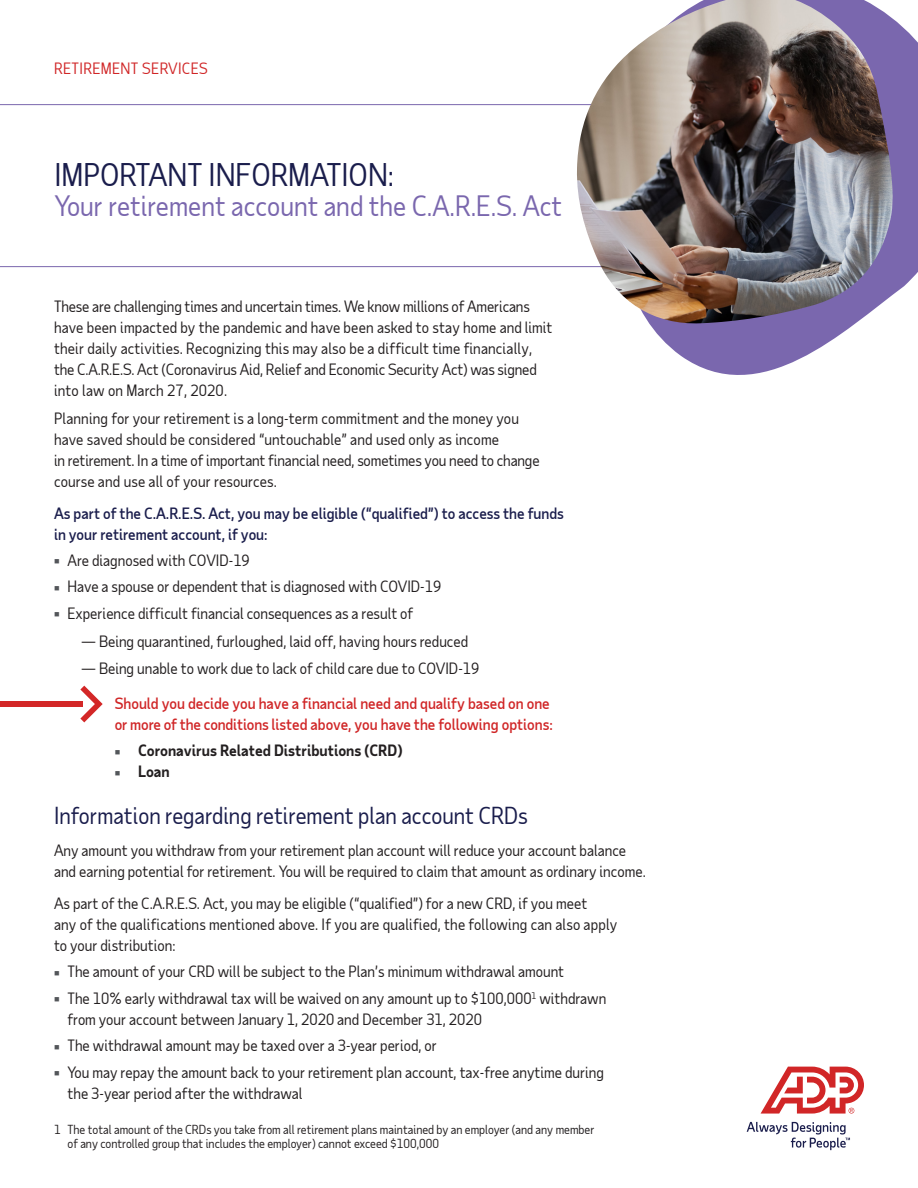
<style>
.page{position:relative;width:918px;height:1188px;background:#fff}
.page>*{position:absolute;margin:0;border:0;box-sizing:border-box;transform-origin:0 0}
._2019_-_Slick_Title{font:30px "Taub Sans";color:#1a1d4c}
._2019_-_Slick_Title-2{font:27px "Taub Sans";color:#7a67ae}
._2019_-_Headlines{font:22.5px "Taub Sans";color:#1a1d4c}
._2019_-_Headlines-2{font:15px/21px "Taub Sans";color:#231f20}
._2019_-_Body_Copy{font:15px/21px "Taub Sans";color:#231f20}
._2019_-_Body_Copy-2{font:500 15px/21px "Taub Sans";color:#d02627}
._2019_-_Body_Copy-3{font:500 15px/21px "Taub Sans";color:#1a1d4c}
.t1{font:700 15px "Taub Sans";color:#231f20}
._2019_-_RS_-_Eyebrow{font:15px "Taub Sans";letter-spacing:.025em;color:#d02627}
._2019_-_Source___Foo{font:12px/13.5px "Taub Sans";color:#231f20}
</style>
<div class="page">
<svg style="left:0;top:104px;width:576px;height:163px"></svg>
<svg style="left:761px;top:1067px;width:103px;height:47px"></svg>
<svg style="left:747px;top:1122px;width:103px;height:28px"></svg>
<svg style="left:649px;top:19px;width:269px;height:356px;fill:#7a67ae"></svg>
<img style="left:576px;top:0;width:317px;height:324px">
<div style="left:0;top:701px;width:82px;height:6px;background:#d32727"></div>
<svg style="left:80px;top:686px;width:23px;height:36px"></svg>
<p class="_2019_-_RS_-_Eyebrow" style="left:54px;top:59px;width:155px">RETIREMENT SERVICES</p>
<p class="_2019_-_Slick_Title" style="left:54px;top:155px;width:341px">IMPORTANT INFORMATION:</p>
<p class="_2019_-_Slick_Title-2" style="left:54px;top:188px;width:509px">Your retirement account and the C.A.R.E.S. Act</p>
<p class="_2019_-_Headlines-2" style="left:54px;top:296px;width:500px">These are challenging times and uncertain times. We know millions of Americans have been impacted by the pandemic and have been asked to stay home and limit their daily activities. Recognizing this may also be a difficult time financially, the C.A.R.E.S. Act (Coronavirus Aid, Relief and Economic Security Act) was signed into law on March 27, 2020.</p>
<p class="_2019_-_Body_Copy" style="left:54px;top:407px;width:487px">Planning for your retirement is a long-term commitment and the money you have saved should be considered “untouchable” and used only as income<br>in retirement. In a time of important financial need, sometimes you need to change course and use all of your resources.</p>
<p class="_2019_-_Body_Copy-3" style="left:54px;top:502px;width:511px">As part of the C.A.R.E.S. Act, you may be eligible (“qualified”) to access the funds in your retirement account, if you:</p>
<p class="_2019_-_Headlines-2" style="left:68px;top:550px;width:184px">Are diagnosed with COVID-19</p>
<p class="_2019_-_Headlines-2" style="left:68px;top:576px;width:375px">Have a spouse or dependent that is diagnosed with COVID-19</p>
<p class="_2019_-_Headlines-2" style="left:68px;top:602px;width:347px">Experience difficult financial consequences as a result of</p>
<p class="_2019_-_Body_Copy" style="left:81px;top:630px;width:389px">— Being quarantined, furloughed, laid off, having hours reduced</p>
<p class="_2019_-_Body_Copy" style="left:81px;top:658px;width:400px">— Being unable to work due to lack of child care due to COVID-19</p>
<p class="_2019_-_Body_Copy-2" style="left:115px;top:692px;width:440px">Should you decide you have a financial need and qualify based on one or more of the conditions listed above, you have the following options:</p>
<p class="t1" style="left:138px;top:741px;width:266px">Coronavirus Related Distributions (CRD)</p>
<p class="t1" style="left:138px;top:762px;width:33px">Loan</p>
<p class="_2019_-_Headlines" style="left:54px;top:802px;width:475px">Information regarding retirement plan account CRDs</p>
<p class="_2019_-_Body_Copy" style="left:54px;top:840px;width:593px">Any amount you withdraw from your retirement plan account will reduce your account balance and earning potential for retirement. You will be required to claim that amount as ordinary income.</p>
<p class="_2019_-_Body_Copy" style="left:54px;top:893px;width:565px">As part of the C.A.R.E.S. Act, you may be eligible (“qualified”) for a new CRD, if you meet<br>any of the qualifications mentioned above. If you are qualified, the following can also apply to your distribution:</p>
<p class="_2019_-_Headlines-2" style="left:68px;top:961px;width:498px">The amount of your CRD will be subject to the Plan’s minimum withdrawal amount</p>
<p class="_2019_-_Headlines-2" style="left:68px;top:987px;width:540px">The 10% early withdrawal tax will be waived on any amount up to $100,000<sup>1</sup> withdrawn from your account between January 1, 2020 and December 31, 2020</p>
<p class="_2019_-_Headlines-2" style="left:68px;top:1035px;width:371px">The withdrawal amount may be taxed over a 3-year period, or</p>
<p class="_2019_-_Headlines-2" style="left:68px;top:1061px;width:538px">You may repay the amount back to your retirement plan account, tax-free anytime during the 3-year period after the withdrawal</p>
<p class="_2019_-_Source___Foo" style="left:68px;top:1123px;width:528px;text-indent:-14px">1 The total amount of the CRDs you take from all retirement plans maintained by an employer (and any member of any controlled group that includes the employer) cannot exceed $100,000</p>
</div>
